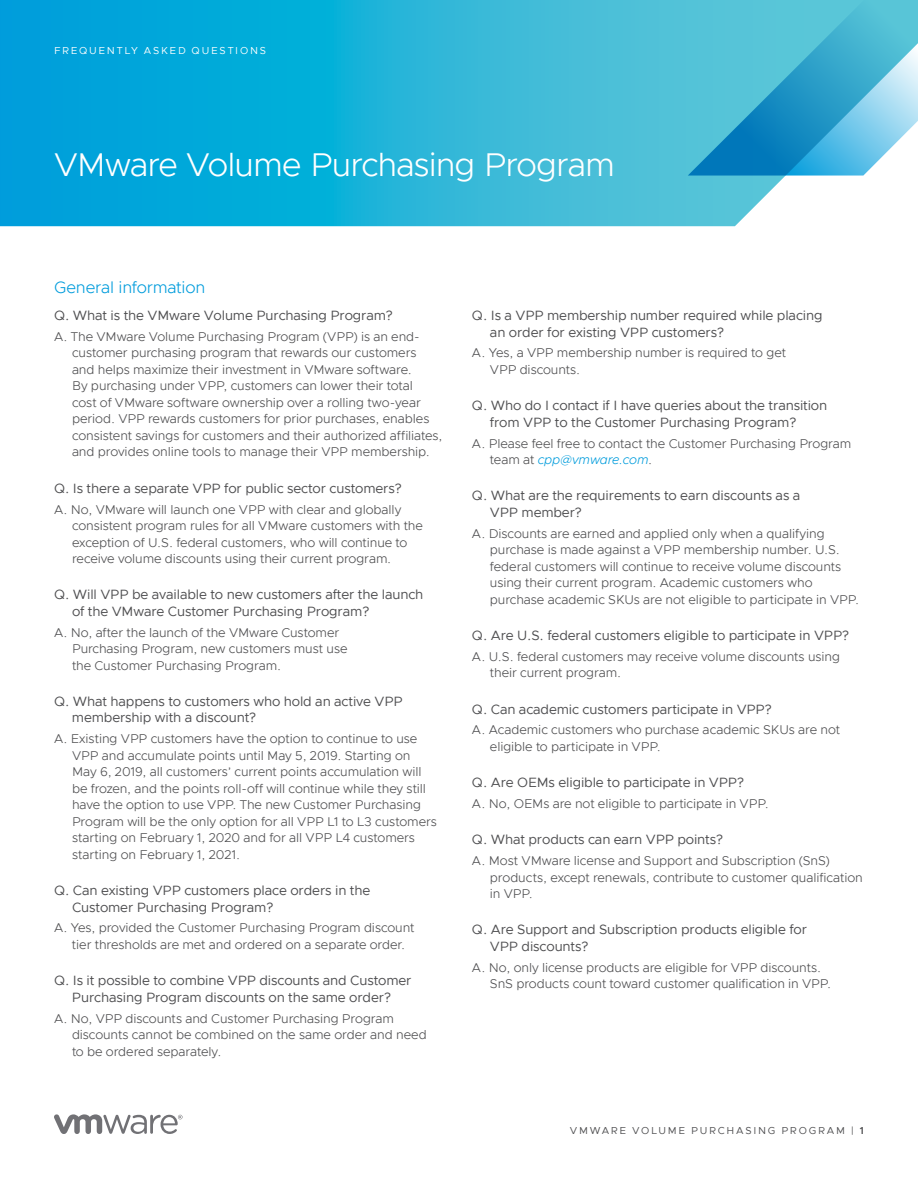
<style>
.page{position:relative;width:918px;height:1188px;background:#fff}
.page>*{position:absolute;margin:0;border:0;box-sizing:border-box;transform-origin:0 0}
.t1{font:300 33px "Metropolis";letter-spacing:-.03em;color:#fff}
.t2{font:300 16.5px "Metropolis";letter-spacing:-.01em;color:#009cdc}
.t3{font:13.5px/16.5px "Metropolis";letter-spacing:-.01em;color:#4d4d4f}
.t4{font:300 12.75px/16.5px "Metropolis";letter-spacing:-.005em;color:#4d4d4f}
.t5{font:10.2px "Metropolis";letter-spacing:.17em;color:#4d4d4f}
.t6{font:10.2px "Metropolis";letter-spacing:.17em;color:#fff}
.s1{font-style:italic;color:#009cdc}
.s2{font-weight:600}
</style>
<div class="page">
<svg style="left:54px;top:1114px;width:129px;height:20px"></svg>
<svg style="left:0;top:0;width:785px;height:226px;background:#20b1d9"></svg>
<svg style="left:688px;top:0;width:230px;height:176px;background:#4fb7d6"></svg>
<p class="t6" style="left:54px;top:44px;width:214px">FREQUENTLY ASKED QUESTIONS</p>
<h1 class="t1" style="left:54px;top:144px;width:562px">VMware Volume Purchasing Program</h1>
<p class="t2" style="left:54px;top:277px;width:153px">General information</p>
<p class="t3" style="left:54px;top:307px;width:340px">Q. What is the VMware Volume Purchasing Program?</p>
<p class="t4" style="left:72px;top:328px;width:372px;text-indent:-18px">A. The VMware Volume Purchasing Program (VPP) is an end&shy;customer purchasing program that rewards our customers<br>and helps maximize their investment in VMware software.<br>By purchasing under VPP, customers can lower their total<br>cost of VMware software ownership over a rolling two-year period. VPP rewards customers for prior purchases, enables consistent savings for customers and their authorized affiliates, and provides online tools to manage their VPP membership.</p>
<p class="t3" style="left:54px;top:480px;width:349px">Q. Is there a separate VPP for public sector customers?</p>
<p class="t4" style="left:72px;top:501px;width:352px;text-indent:-18px">A. No, VMware will launch one VPP with clear and globally consistent program rules for all VMware customers with the exception of U.S. federal customers, who will continue to receive volume discounts using their current program.</p>
<p class="t3" style="left:72px;top:586px;width:353px;text-indent:-18px">Q. Will VPP be available to new customers after the launch of the VMware Customer Purchasing Program?</p>
<p class="t4" style="left:72px;top:624px;width:277px;text-indent:-18px">A. No, after the launch of the VMware Customer<br>Purchasing Program, new customers must use the Customer Purchasing Program.</p>
<p class="t3" style="left:72px;top:693px;width:332px;text-indent:-18px">Q. What happens to customers who hold an active VPP membership with a discount?</p>
<p class="t4" style="left:72px;top:731px;width:366px;text-indent:-18px">A. Existing VPP customers have the option to continue to use VPP and accumulate points until May 5, 2019. Starting on May 6, 2019, all customers’ current points accumulation will be frozen, and the points roll-off will continue while they still have the option to use VPP. The new Customer Purchasing Program will be the only option for all VPP L1 to L3 customers starting on February 1, 2020 and for all VPP L4 customers starting on February 1, 2021.</p>
<p class="t3" style="left:72px;top:882px;width:300px;text-indent:-18px">Q. Can existing VPP customers place orders in the<br>Customer Purchasing Program?</p>
<p class="t4" style="left:72px;top:920px;width:344px;text-indent:-18px">A. Yes, provided the Customer Purchasing Program discount tier thresholds are met and ordered on a separate order.</p>
<p class="t3" style="left:54px;top:972px;width:359px;text-align:center">Q. Is it possible to combine VPP discounts and Customer<br>Purchasing Program discounts on the same order?</p>
<p class="t4" style="left:72px;top:1010px;width:356px;text-indent:-18px">A. No, VPP discounts and Customer Purchasing Program discounts cannot be combined on the same order and need to be ordered separately.</p>
<p class="t3" style="left:490px;top:307px;width:334px;text-indent:-18px">Q. Is a VPP membership number required while placing an order for existing VPP customers?</p>
<p class="t4" style="left:490px;top:345px;width:298px;text-indent:-18px">A. Yes, a VPP membership number is required to get<br>VPP discounts.</p>
<p class="t3" style="left:490px;top:397px;width:339px;text-indent:-18px">Q. Who do I contact if I have queries about the transition from VPP to the Customer Purchasing Program?</p>
<p class="t4" style="left:490px;top:435px;width:363px;text-indent:-18px">A. Please feel free to contact the Customer Purchasing Program team at <span class="s1">cpp@vmware.com</span>.</p>
<p class="t3" style="left:490px;top:487px;width:312px;text-indent:-18px">Q. What are the requirements to earn discounts as a<br>VPP member?</p>
<p class="t4" style="left:490px;top:525px;width:371px;text-indent:-18px">A. Discounts are earned and applied only when a qualifying purchase is made against a VPP membership number. U.S. federal customers will continue to receive volume discounts using their current program. Academic customers who purchase academic SKUs are not eligible to participate in VPP.</p>
<p class="t3" style="left:472px;top:627px;width:379px">Q. Are U.S. federal customers eligible to participate in VPP?</p>
<p class="t4" style="left:490px;top:648px;width:352px;text-indent:-18px">A. U.S. federal customers may receive volume discounts using their current program.</p>
<p class="t3" style="left:472px;top:701px;width:301px">Q. Can academic customers participate in VPP?</p>
<p class="t4" style="left:490px;top:722px;width:352px;text-indent:-18px">A. Academic customers who purchase academic SKUs are not eligible to participate in VPP.</p>
<p class="t3" style="left:472px;top:774px;width:274px">Q. Are OEMs eligible to participate in VPP?</p>
<p class="t4" style="left:472px;top:795px;width:298px">A. No, OEMs are not eligible to participate in VPP.</p>
<p class="t3" style="left:472px;top:831px;width:253px">Q. What products can earn VPP points?</p>
<p class="t4" style="left:490px;top:853px;width:374px;text-indent:-18px">A. Most VMware license and Support and Subscription (SnS) products, except renewals, contribute to customer qualification in VPP.</p>
<p class="t3" style="left:490px;top:922px;width:319px;text-indent:-18px">Q. Are Support and Subscription products eligible for<br>VPP discounts?</p>
<p class="t4" style="left:490px;top:959px;width:343px;text-indent:-18px">A. No, only license products are eligible for VPP discounts.<br>SnS products count toward customer qualification in VPP.</p>
<p class="t5" style="left:570px;top:1124px;width:296px">VMWARE VOLUME PURCHASING PROGRAM | <span class="s2">1</span></p>
</div>
